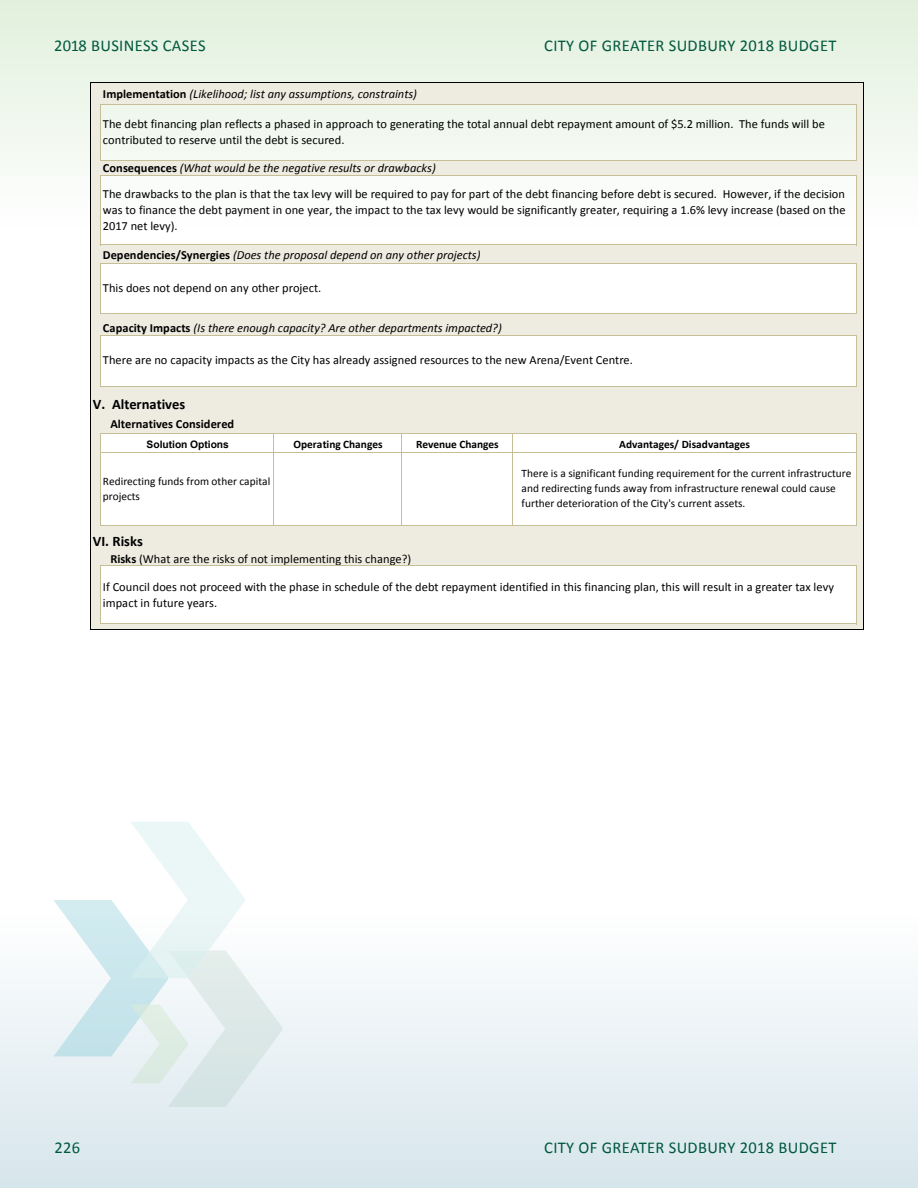
<style>
.page{position:relative;width:918px;height:1188px;background:#fff}
.page>*{position:absolute;margin:0;border:0;box-sizing:border-box;transform-origin:0 0}
.t1{font:16.5px "Calibri";letter-spacing:.02em;color:#00583d}
.t2{font:700 14.55px "Calibri";color:#000}
.t3{font:12.45px/16.2px "Calibri";letter-spacing:.005em;color:#000}
.t4{font:italic 12.45px "Calibri";color:#000}
.t5{font:700 12.45px "Calibri";color:#000}
.t6{font:11.4px/14.7px "Calibri";letter-spacing:.005em;color:#000}
.t7{font:700 11.4px "Calibri";color:#000}
.t8{font:700 10.35px "Arial";letter-spacing:-.005em;color:#000}
.s1{font-weight:700;font-style:normal}
.s2{font-weight:700}
</style>
<div class="page">
<div style="left:0;top:915px;width:918px;height:273px;background:linear-gradient(to bottom,#fefefe,#d6e5ec)"></div>
<div style="left:0;top:0;width:918px;height:227px;background:linear-gradient(to bottom,#e1f0dc,#fefefe)"></div>
<svg style="left:54px;top:822px;width:229px;height:285px"></svg>
<div style="left:91px;top:83px;width:773px;height:22px;background:#eeece1"></div>
<div style="left:91px;top:105px;width:10px;height:55px;background:#eeece1"></div>
<div style="left:856px;top:105px;width:8px;height:55px;background:#eeece1"></div>
<div style="left:91px;top:160px;width:773px;height:16px;background:#eeece1"></div>
<div style="left:91px;top:175px;width:10px;height:70px;background:#eeece1"></div>
<div style="left:856px;top:175px;width:8px;height:70px;background:#eeece1"></div>
<div style="left:91px;top:245px;width:773px;height:19px;background:#eeece1"></div>
<div style="left:91px;top:264px;width:10px;height:49px;background:#eeece1"></div>
<div style="left:856px;top:264px;width:8px;height:49px;background:#eeece1"></div>
<div style="left:91px;top:313px;width:773px;height:22px;background:#eeece1"></div>
<div style="left:91px;top:335px;width:10px;height:51px;background:#eeece1"></div>
<div style="left:856px;top:335px;width:8px;height:51px;background:#eeece1"></div>
<div style="left:91px;top:386px;width:773px;height:48px;background:#eeece1"></div>
<div style="left:91px;top:434px;width:10px;height:92px;background:#eeece1"></div>
<div style="left:856px;top:434px;width:8px;height:92px;background:#eeece1"></div>
<div style="left:91px;top:526px;width:773px;height:40px;background:#eeece1"></div>
<div style="left:91px;top:566px;width:10px;height:58px;background:#eeece1"></div>
<div style="left:856px;top:566px;width:8px;height:58px;background:#eeece1"></div>
<div style="left:91px;top:624px;width:773px;height:6px;background:#eeece1"></div>
<hr style="left:100px;top:104px;width:1px;height:57px;background:#c5be97">
<hr style="left:856px;top:105px;width:1px;height:56px;background:#c5be97">
<hr style="left:100px;top:175px;width:1px;height:70px;background:#c5be97">
<hr style="left:856px;top:176px;width:1px;height:69px;background:#c5be97">
<hr style="left:100px;top:263px;width:1px;height:51px;background:#c5be97">
<hr style="left:856px;top:264px;width:1px;height:50px;background:#c5be97">
<hr style="left:100px;top:335px;width:1px;height:51px;background:#c5be97">
<hr style="left:856px;top:336px;width:1px;height:50px;background:#c5be97">
<hr style="left:100px;top:433px;width:1px;height:93px;background:#c5be97">
<hr style="left:856px;top:434px;width:1px;height:92px;background:#c5be97">
<hr style="left:90px;top:82px;width:1px;height:548px;background:#000">
<hr style="left:863px;top:83px;width:1px;height:547px;background:#000">
<hr style="left:100px;top:565px;width:1px;height:59px;background:#c5be97">
<hr style="left:856px;top:566px;width:1px;height:58px;background:#c5be97">
<hr style="left:273px;top:434px;width:1px;height:92px;background:#c5be97">
<hr style="left:401px;top:434px;width:1px;height:92px;background:#c5be97">
<hr style="left:512px;top:434px;width:1px;height:92px;background:#c5be97">
<hr style="left:91px;top:82px;width:773px;height:1px;background:#000">
<hr style="left:101px;top:104px;width:756px;height:1px;background:#c5be97">
<hr style="left:101px;top:160px;width:756px;height:1px;background:#c5be97">
<hr style="left:101px;top:175px;width:756px;height:1px;background:#c5be97">
<hr style="left:101px;top:244px;width:756px;height:1px;background:#c5be97">
<hr style="left:101px;top:263px;width:756px;height:1px;background:#c5be97">
<hr style="left:101px;top:313px;width:756px;height:1px;background:#c5be97">
<hr style="left:101px;top:335px;width:756px;height:1px;background:#c5be97">
<hr style="left:101px;top:386px;width:756px;height:1px;background:#c5be97">
<hr style="left:101px;top:433px;width:756px;height:1px;background:#c5be97">
<hr style="left:101px;top:452px;width:756px;height:1px;background:#c5be97">
<hr style="left:101px;top:525px;width:756px;height:1px;background:#c5be97">
<hr style="left:101px;top:565px;width:756px;height:1px;background:#c5be97">
<hr style="left:101px;top:623px;width:756px;height:1px;background:#c5be97">
<hr style="left:91px;top:629px;width:773px;height:1px;background:#000">
<h1 class="t1" style="left:54px;top:35px;width:153px">2018 BUSINESS CASES</h1>
<h1 class="t1" style="left:544px;top:35px;width:294px">CITY OF GREATER SUDBURY 2018 BUDGET</h1>
<p class="t4" style="left:103px;top:85px;width:316px"><span class="s1">Implementation</span> (Likelihood; list any assumptions, constraints)</p>
<p class="t3" style="left:103px;top:116px;width:723px">The debt financing plan reflects a phased in approach to generating the total annual debt repayment amount of $5.2 million. The funds will be contributed to reserve until the debt is secured.</p>
<p class="t4" style="left:103px;top:160px;width:334px"><span class="s1">Consequences</span> (What would be the negative results or drawbacks)</p>
<p class="t3" style="left:103px;top:186px;width:744px;text-align:justify">The drawbacks to the plan is that the tax levy will be required to pay for part of the debt financing before debt is secured. However, if the decision was to finance the debt payment in one year, the impact to the tax levy would be significantly greater, requiring a 1.6% levy increase (based on the 2017 net levy).</p>
<p class="t4" style="left:103px;top:246px;width:379px"><span class="s1">Dependencies/Synergies</span> (Does the proposal depend on any other projects)</p>
<p class="t3" style="left:103px;top:280px;width:220px">This does not depend on any other project.</p>
<p class="t4" style="left:103px;top:320px;width:400px"><span class="s1">Capacity Impacts</span> (Is there enough capacity? Are other departments impacted?)</p>
<p class="t3" style="left:103px;top:352px;width:532px">There are no capacity impacts as the City has already assigned resources to the new Arena/Event Centre.</p>
<p class="t2" style="left:93px;top:395px;width:94px">V. Alternatives</p>
<p class="t5" style="left:110px;top:416px;width:125px">Alternatives Considered</p>
<p class="t8" style="left:147px;top:438px;width:84px">Solution Options</p>
<p class="t7" style="left:294px;top:437px;width:90px">Operating Changes</p>
<p class="t7" style="left:416px;top:437px;width:84px">Revenue Changes</p>
<p class="t7" style="left:619px;top:437px;width:133px">Advantages/ Disadvantages</p>
<p class="t6" style="left:103px;top:474px;width:169px">Redirecting funds from other capital projects</p>
<p class="t6" style="left:522px;top:466px;width:332px">There is a significant funding requirement for the current infrastructure and redirecting funds away from infrastructure renewal could cause further deterioration of the City's current assets.</p>
<p class="t2" style="left:93px;top:532px;width:51px">VI. Risks</p>
<p class="t3" style="left:110px;top:551px;width:302px"><span class="s2">Risks</span> (What are the risks of not implementing this change?)</p>
<p class="t3" style="left:103px;top:578px;width:732px">If Council does not proceed with the phase in schedule of the debt repayment identified in this financing plan, this will result in a greater tax levy impact in future years.</p>
<h1 class="t1" style="left:54px;top:1137px;width:27px">226</h1>
<h1 class="t1" style="left:544px;top:1137px;width:294px">CITY OF GREATER SUDBURY 2018 BUDGET</h1>
</div>
